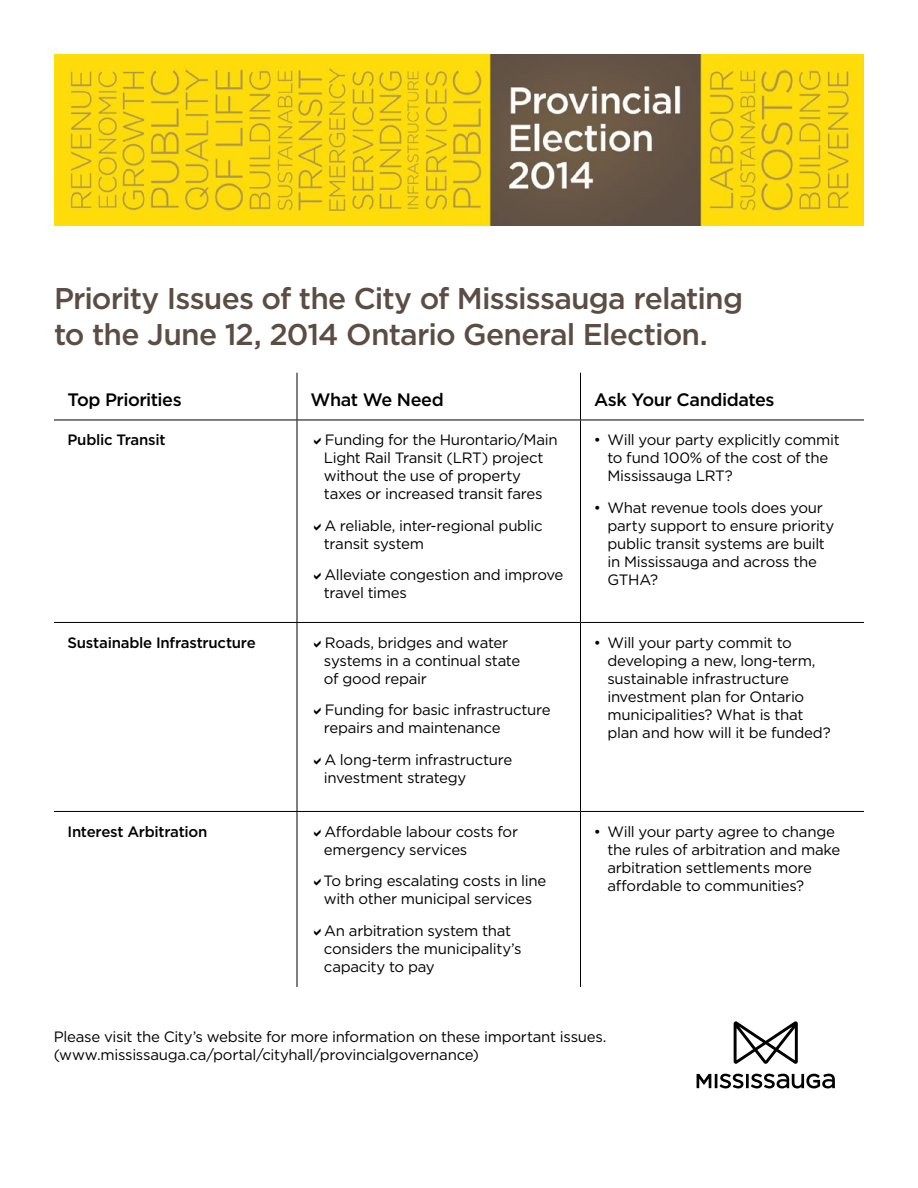
<style>
.page{position:relative;width:918px;height:1188px;background:#fff}
.page>*{position:absolute;margin:0;border:0;box-sizing:border-box;transform-origin:0 0}
.t1{font:500 30px/36px "Gotham";letter-spacing:-.03em;color:#5c4d44}
.t2{font:500 18px "Gotham";letter-spacing:-.025em;color:#000}
.t3{font:15px/18px "Gotham";letter-spacing:-.02em;color:#000}
.t4{font:500 15px "Gotham";letter-spacing:-.015em;color:#000}
</style>
<div class="page">
<img style="left:54px;top:54px;width:810px;height:171px">
<hr style="left:297px;top:373px;width:1px;height:47px;background:#000">
<hr style="left:580px;top:373px;width:1px;height:47px;background:#000">
<hr style="left:54px;top:420px;width:243px;height:1px;background:#000">
<hr style="left:297px;top:420px;width:283px;height:1px;background:#000">
<hr style="left:297px;top:420px;width:1px;height:202px;background:#000">
<hr style="left:580px;top:420px;width:284px;height:1px;background:#000">
<hr style="left:580px;top:420px;width:1px;height:202px;background:#000">
<hr style="left:54px;top:622px;width:243px;height:1px;background:#000">
<hr style="left:297px;top:622px;width:283px;height:1px;background:#000">
<hr style="left:297px;top:623px;width:1px;height:188px;background:#000">
<hr style="left:580px;top:622px;width:284px;height:1px;background:#000">
<hr style="left:580px;top:623px;width:1px;height:188px;background:#000">
<hr style="left:54px;top:811px;width:243px;height:1px;background:#000">
<hr style="left:297px;top:811px;width:283px;height:1px;background:#000">
<hr style="left:297px;top:812px;width:1px;height:175px;background:#000">
<hr style="left:580px;top:811px;width:284px;height:1px;background:#000">
<hr style="left:580px;top:812px;width:1px;height:175px;background:#000">
<svg style="left:697px;top:1021px;width:138px;height:67px"></svg>
<h1 class="t1" style="left:54px;top:280px;width:691px">Priority Issues of the City of Mississauga relating to the June 12, 2014 Ontario General Election.</h1>
<p class="t2" style="left:68px;top:388px;width:116px">Top Priorities</p>
<p class="t2" style="left:310px;top:388px;width:135px">What We Need</p>
<p class="t2" style="left:594px;top:388px;width:182px">Ask Your Candidates</p>
<p class="t4" style="left:68px;top:430px;width:100px">Public Transit</p>
<p class="t3" style="left:324px;top:431px;width:235px">Funding for the Hurontario/Main<br>Light Rail Transit (LRT) project without the use of property taxes or increased transit fares</p>
<p class="t3" style="left:324px;top:516px;width:220px">A reliable, inter-regional public transit system</p>
<p class="t3" style="left:324px;top:566px;width:241px">Alleviate congestion and improve travel times</p>
<p class="t3" style="left:607px;top:431px;width:234px;text-indent:-13px">• Will your party explicitly commit to fund 100% of the cost of the<br>Mississauga LRT?</p>
<p class="t3" style="left:607px;top:498px;width:228px;text-indent:-14px">• What revenue tools does your party support to ensure priority public transit systems are built in Mississauga and across the<br>GTHA?</p>
<p class="t4" style="left:67px;top:633px;width:190px">Sustainable Infrastructure</p>
<p class="t3" style="left:324px;top:633px;width:198px">Roads, bridges and water systems in a continual state of good repair</p>
<p class="t3" style="left:324px;top:701px;width:228px">Funding for basic infrastructure repairs and maintenance</p>
<p class="t3" style="left:324px;top:750px;width:190px">A long-term infrastructure investment strategy</p>
<p class="t4" style="left:67px;top:822px;width:141px">Interest Arbitration</p>
<p class="t3" style="left:324px;top:822px;width:196px">Affordable labour costs for emergency services</p>
<p class="t3" style="left:323px;top:872px;width:225px">To bring escalating costs in line with other municipal services</p>
<p class="t3" style="left:324px;top:921px;width:199px">An arbitration system that considers the municipality’s capacity to pay</p>
<p class="t3" style="left:607px;top:633px;width:225px;text-indent:-14px">• Will your party commit to developing a new, long-term, sustainable infrastructure investment plan for Ontario municipalities? What is that plan and how will it be funded?</p>
<p class="t3" style="left:607px;top:822px;width:234px;text-indent:-14px">• Will your party agree to change the rules of arbitration and make arbitration settlements more affordable to communities?</p>
<p class="t3" style="left:54px;top:1028px;width:554px">Please visit the City’s website for more information on these important issues. (www.mississauga.ca/portal/cityhall/provincialgovernance)</p>
</div>
